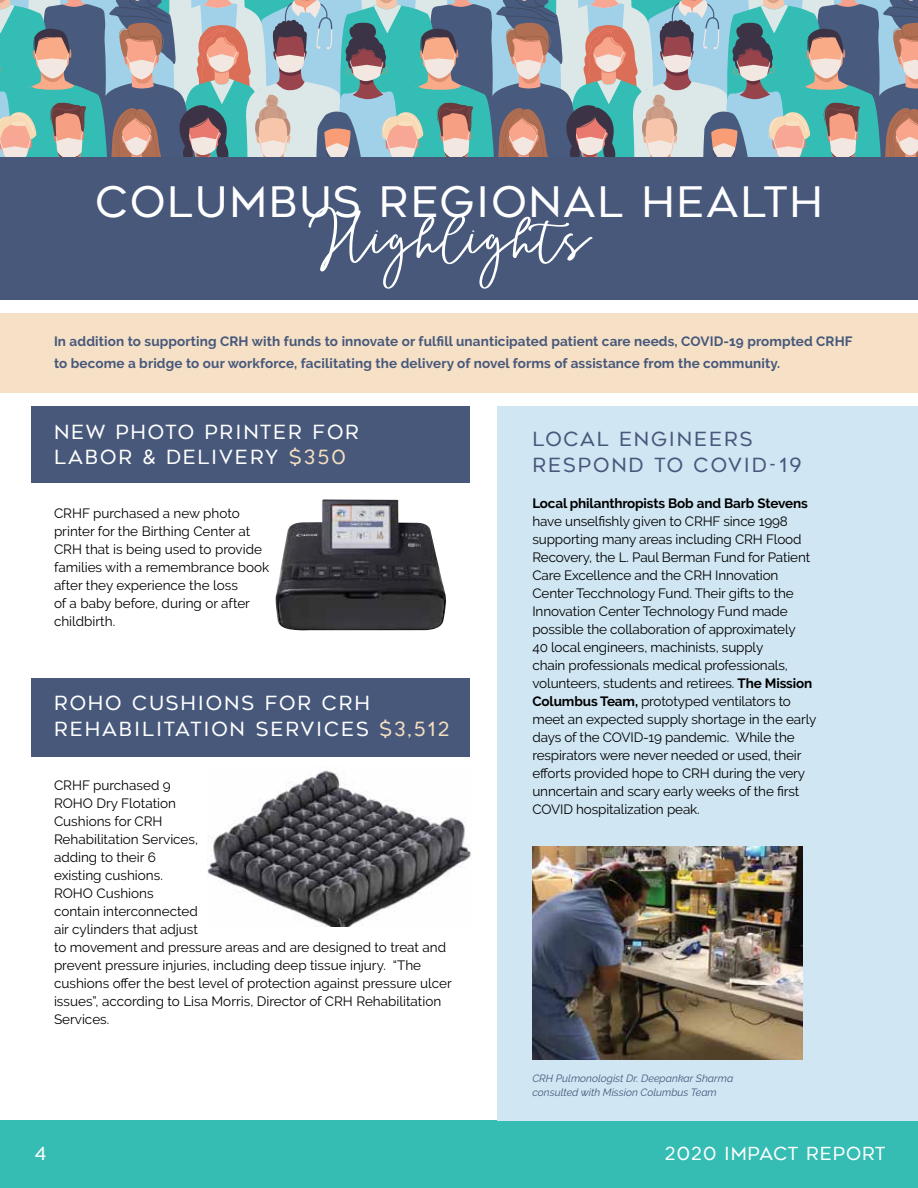
<style>
.page{position:relative;width:918px;height:1188px;background:#fff}
.page>*{position:absolute;margin:0;border:0;box-sizing:border-box;transform-origin:0 0}
.t1{font:63px "Pinot";color:#fff}
.t2{font:42px "Geometos Neue";letter-spacing:.05em;color:#fff}
.t3{font:19.5px/25.5px "Geometos Neue";letter-spacing:.1em;color:#fff}
.t4{font:19.5px/25.5px "Geometos Neue";letter-spacing:.1em;color:#47587b}
.t5{font:18px "Geometos Neue";letter-spacing:.05em;color:#fff}
.t6{font:13.5px/18px "Raleway";letter-spacing:-.01em;color:#000}
.t7{font:700 13.5px/22.5px "Raleway";letter-spacing:.01em;color:#47587b}
.t8{font:700 13.5px "Raleway";letter-spacing:-.01em;color:#000}
.t9{font:italic 10.5px/13.5px "Raleway";color:#47587b}
.s1{color:#f5dec0}
.s2{font-weight:700}
</style>
<div class="page">
<div style="left:0;top:1120px;width:918px;height:68px;background:#35bdb4"></div>
<div style="left:0;top:313px;width:918px;height:80px;background:#f6e1c6"></div>
<div style="left:498px;top:406px;width:420px;height:714px;background:#d0e6f3"></div>
<div style="left:31px;top:406px;width:439px;height:76px;background:#47587b"></div>
<svg style="left:0;top:0;width:918px;height:158px;background:#8da4a9"></svg>
<div style="left:0;top:158px;width:918px;height:142px;background:#47587b"></div>
<div style="left:31px;top:678px;width:439px;height:78px;background:#47587b"></div>
<img style="left:207px;top:770px;width:264px;height:157px">
<img style="left:275px;top:499px;width:172px;height:132px">
<img style="left:533px;top:846px;width:270px;height:213px">
<h2 class="t2" style="left:95px;top:177px;width:729px">COLUMBUS REGIONAL HEALTH</h2>
<h1 class="t1" style="left:327px;top:195px;width:265px">Highlights</h1>
<p class="t7" style="left:54px;top:330px;width:800px">In addition to supporting CRH with funds to innovate or fulfill unanticipated patient care needs, COVID-19 prompted CRHF to become a bridge to our workforce, facilitating the delivery of novel forms of assistance from the community.</p>
<h3 class="t3" style="left:54px;top:419px;width:307px">NEW PHOTO PRINTER FOR<br>LABOR &amp; DELIVERY <span class="s1">$350</span></h3>
<p class="t6" style="left:54px;top:504px;width:217px">CRHF purchased a new photo printer for the Birthing Center at<br>CRH that is being used to provide families with a remembrance book after they experience the loss<br>of a baby before, during or after childbirth.</p>
<h3 class="t3" style="left:54px;top:691px;width:397px">ROHO CUSHIONS FOR CRH<br>REHABILITATION SERVICES <span class="s1">$3,512</span></h3>
<p class="t6" style="left:54px;top:776px;width:399px">CRHF purchased 9<br>ROHO Dry Flotation<br>Cushions for CRH<br>Rehabilitation Services,<br>adding to their 6<br>existing cushions.<br>ROHO Cushions<br>contain interconnected<br>air cylinders that adjust<br>to movement and pressure areas and are designed to treat and prevent pressure injuries, including deep tissue injury. “The cushions offer the best level of protection against pressure ulcer issues”, according to Lisa Morris, Director of CRH Rehabilitation<br>Services.</p>
<h3 class="t4" style="left:532px;top:427px;width:271px">LOCAL ENGINEERS<br>RESPOND TO COVID-19</h3>
<p class="t8" style="left:532px;top:495px;width:277px">Local philanthropists Bob and Barb Stevens</p>
<p class="t6" style="left:532px;top:512px;width:285px">have unselfishly given to CRHF since 1998 supporting many areas including CRH Flood Recovery, the L. Paul Berman Fund for Patient Care Excellence and the CRH Innovation Center Tecchnology Fund. Their gifts to the Innovation Center Technology Fund made possible the collaboration of approximately<br>40 local engineers, machinists, supply<br>chain professionals medical professionals, volunteers, students and retirees. <span class="s2">The Mission Columbus Team,</span> prototyped ventilators to meet an expected supply shortage in the early days of the COVID-19 pandemic. While the respirators were never needed or used, their efforts provided hope to CRH during the very unncertain and scary early weeks of the first COVID hospitalization peak.</p>
<p class="t9" style="left:532px;top:1072px;width:202px">CRH Pulmonologist Dr. Deepankar Sharma consulted with Mission Columbus Team</p>
<h3 class="t5" style="left:35px;top:1143px;width:13px">4</h3>
<h3 class="t5" style="left:664px;top:1143px;width:223px">2020 IMPACT REPORT</h3>
</div>
